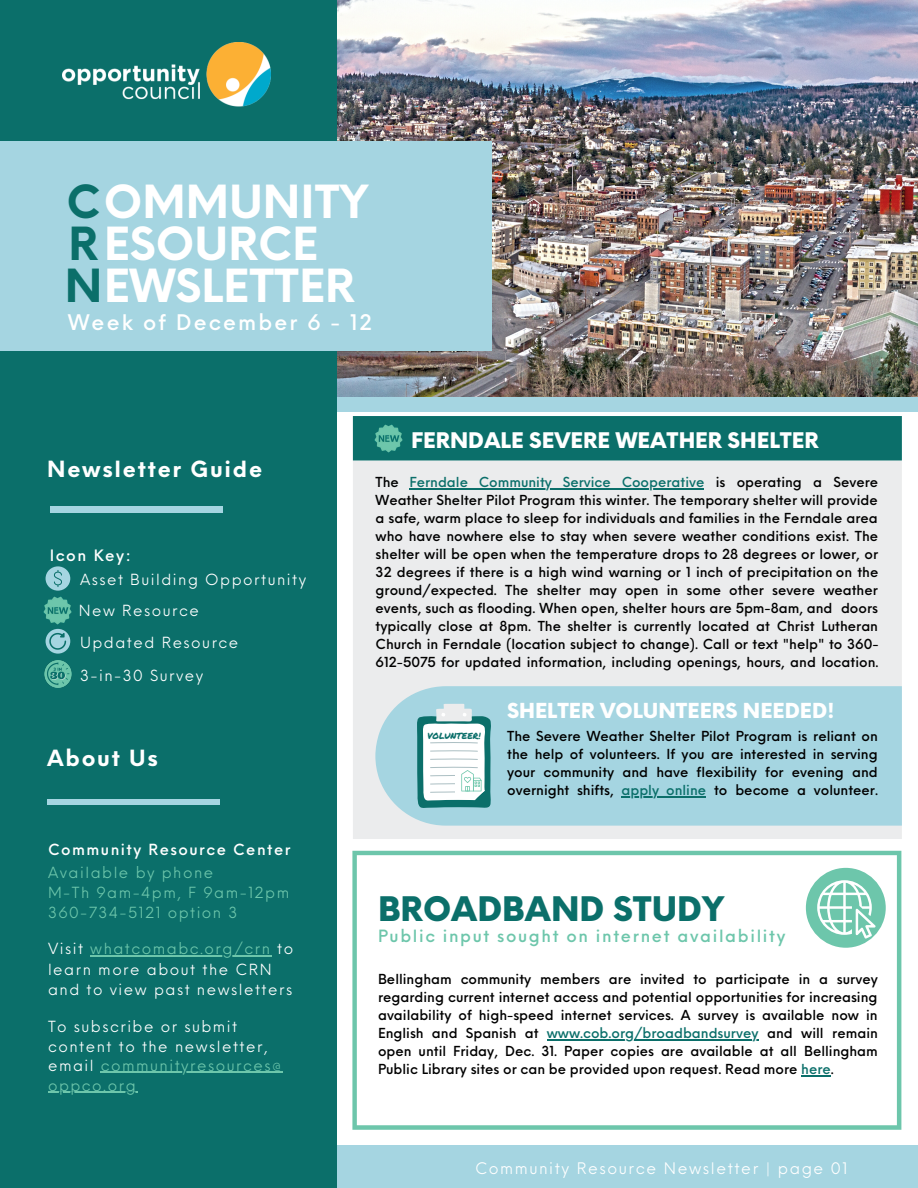
<style>
.page{position:relative;width:918px;height:1188px;background:#fff}
.page>*{position:absolute;margin:0;border:0;box-sizing:border-box;transform-origin:0 0}
.t1{font:700 44.55px/42.3px "Neue Einstellung";color:#fff}
.t2{font:900 33px "Neue Einstellung";color:#0b6f6a}
.t3{font:700 21.75px "Neue Einstellung";letter-spacing:.08em;color:#fff}
.t4{font:900 21px "Neue Einstellung";color:#fff}
.t5{font:500 21px "Neue Einstellung";letter-spacing:.1em;color:#fff}
.t6{font:900 20.25px "Neue Einstellung";color:#fff}
.t7{font:500 16.5px "Neue Einstellung";letter-spacing:.1em;color:#6dc6ab}
.t8{font:15.6px "Neue Einstellung";letter-spacing:.1em;color:#fff}
.t9{font:500 15.3px "Neue Einstellung";letter-spacing:.1em;color:#fff}
.t10{font:15px/20.2px "Neue Einstellung";letter-spacing:.1em;color:#fff}
.t11{font:15px "Neue Einstellung";letter-spacing:.1em;color:#6dc6ab}
.t12{font:500 15px "Neue Einstellung";letter-spacing:.1em;color:#fff}
.t13{font:500 13.5px/18px "Neue Einstellung";color:#000;text-align:justify}
.t14{font:8.7px "Permanent Marker";color:#0b6f6a}
.s1{color:#0b6f6a}
.s2{color:#6dc6ab}
.s3{color:#fff}
</style>
<div class="page">
<img style="left:336px;top:0;width:582px;height:398px">
<div style="left:353px;top:461px;width:549px;height:378px;background:#ebeced"></div>
<div style="left:353px;top:416px;width:549px;height:45px;background:#0b6f6a"></div>
<div style="left:0;top:398px;width:918px;height:13px;background:#a5d5e1"></div>
<div style="left:0;top:1145px;width:918px;height:43px;background:#a5d5e1"></div>
<div style="left:0;top:0;width:336px;height:1188px;background:#0b6f6a"></div>
<div style="left:50px;top:506px;width:60px;height:6px;background:#a5d5e1"></div>
<div style="left:108px;top:506px;width:61px;height:6px;background:#a5d5e1"></div>
<div style="left:162px;top:506px;width:61px;height:6px;background:#a5d5e1"></div>
<div style="left:0;top:141px;width:491px;height:210px;background:#a5d5e1"></div>
<img style="left:62px;top:42px;width:208px;height:65px">
<svg style="left:46px;top:566px;width:24px;height:25px"></svg>
<img style="left:43px;top:596px;width:29px;height:29px">
<div style="left:47px;top:799px;width:61px;height:6px;background:#a5d5e1"></div>
<div style="left:105px;top:799px;width:61px;height:6px;background:#a5d5e1"></div>
<div style="left:160px;top:799px;width:60px;height:6px;background:#a5d5e1"></div>
<svg style="left:352px;top:851px;width:549px;height:279px"></svg>
<img style="left:44px;top:660px;width:28px;height:28px">
<div style="left:46px;top:629px;width:24px;height:25px;background:#a5d5e1;border-radius:50%"></div>
<svg style="left:49px;top:633px;width:17px;height:17px"></svg>
<img style="left:371px;top:421px;width:34px;height:34px">
<div style="left:375px;top:686px;width:527px;height:140px;background:#a5d5e1"></div>
<svg style="left:417px;top:704px;width:74px;height:104px"></svg>
<div style="left:806px;top:868px;width:80px;height:80px;background:#6dc6ab;border-radius:50%"></div>
<svg style="left:817px;top:880px;width:59px;height:59px"></svg>
<hr style="left:409px;top:488px;width:295px;height:1px;background:#0b6f6a">
<hr style="left:547px;top:1039px;width:211px;height:1px;background:#0b6f6a">
<hr style="left:801px;top:1075px;width:30px;height:1px;background:#0b6f6a">
<hr style="left:101px;top:1072px;width:182px;height:1px;background:#6dc6ab">
<hr style="left:48px;top:1092px;width:89px;height:1px;background:#6dc6ab">
<hr style="left:90px;top:956px;width:182px;height:1px;background:#6dc6ab">
<hr style="left:621px;top:796px;width:85px;height:1px;background:#0b6f6a">
<p class="t1" style="left:65px;top:176px;width:305px"><span class="s1">C</span>OMMUNITY<br><span class="s1">R</span>ESOURCE<br><span class="s1">N</span>EWSLETTER</p>
<p class="t5" style="left:68px;top:303px;width:305px">Week of December 6 - 12</p>
<p class="t3" style="left:47px;top:449px;width:217px">Newsletter Guide</p>
<p class="t9" style="left:50px;top:541px;width:83px">Icon Key:</p>
<p class="t10" style="left:80px;top:568px;width:228px">Asset Building Opportunity</p>
<p class="t10" style="left:79px;top:599px;width:122px">New Resource</p>
<p class="t10" style="left:80px;top:631px;width:160px">Updated Resource</p>
<p class="t10" style="left:80px;top:664px;width:125px">3-in-30 Survey</p>
<p class="t3" style="left:47px;top:738px;width:112px">About Us</p>
<p class="t12" style="left:48px;top:836px;width:244px">Community Resource Center</p>
<p class="t11" style="left:48px;top:859px;width:167px">Available by phone</p>
<p class="t11" style="left:48px;top:879px;width:243px">M-Th 9am-4pm, F 9am-12pm</p>
<p class="t11" style="left:48px;top:899px;width:191px">360-734-5121 option 3</p>
<p class="t10" style="left:48px;top:937px;width:247px">Visit <span class="s2">whatcomabc.org/crn</span> to learn more about the CRN and to view past newsletters</p>
<p class="t10" style="left:48px;top:1015px;width:221px">To subscribe or submit content to the newsletter,</p>
<p class="t11" style="left:48px;top:1052px;width:235px"><span class="s3">email</span> communityresources@</p>
<p class="t11" style="left:48px;top:1072px;width:89px">oppco.org</p>
<p class="t4" style="left:411px;top:421px;width:409px">FERNDALE SEVERE WEATHER SHELTER</p>
<p class="t13" style="left:376px;top:472px;width:505px">The <span class="s1">Ferndale Community Service Cooperative</span> is operating a Severe Weather Shelter Pilot Program this winter. The temporary shelter will provide a safe, warm place to sleep for individuals and families in the Ferndale area who have nowhere else to stay when severe weather conditions exist. The shelter will be open when the temperature drops to 28 degrees or lower, or 32 degrees if there is a high wind warning or 1 inch of precipitation on the ground/expected. The shelter may open in some other severe weather events, such as flooding. When open, shelter hours are 5pm-8am, and doors typically close at 8pm. The shelter is currently located at Christ Lutheran Church in Ferndale (location subject to change). Call or text "help" to 360- 612-5075 for updated information, including openings, hours, and location.</p>
<p class="t6" style="left:507px;top:691px;width:329px">SHELTER VOLUNTEERS NEEDED!</p>
<p class="t14" style="left:427px;top:730px;width:55px">VOLUNTEER!</p>
<p class="t13" style="left:507px;top:726px;width:372px">The Severe Weather Shelter Pilot Program is reliant on the help of volunteers. If you are interested in serving your community and have flexibility for evening and overnight shifts, <span class="s1">apply online</span> to become a volunteer.</p>
<p class="t2" style="left:378px;top:878px;width:348px">BROADBAND STUDY</p>
<p class="t7" style="left:378px;top:921px;width:409px">Public input sought on internet availability</p>
<p class="t13" style="left:378px;top:969px;width:501px">Bellingham community members are invited to participate in a survey regarding current internet access and potential opportunities for increasing availability of high-speed internet services. A survey is available now in English and Spanish at <span class="s1">www.cob.org/broadbandsurvey</span> and will remain open until Friday, Dec. 31. Paper copies are available at all Bellingham Public Library sites or can be provided upon request. Read more <span class="s1">here</span>.</p>
<p class="t8" style="left:475px;top:1154px;width:374px">Community Resource Newsletter | page 01</p>
</div>
